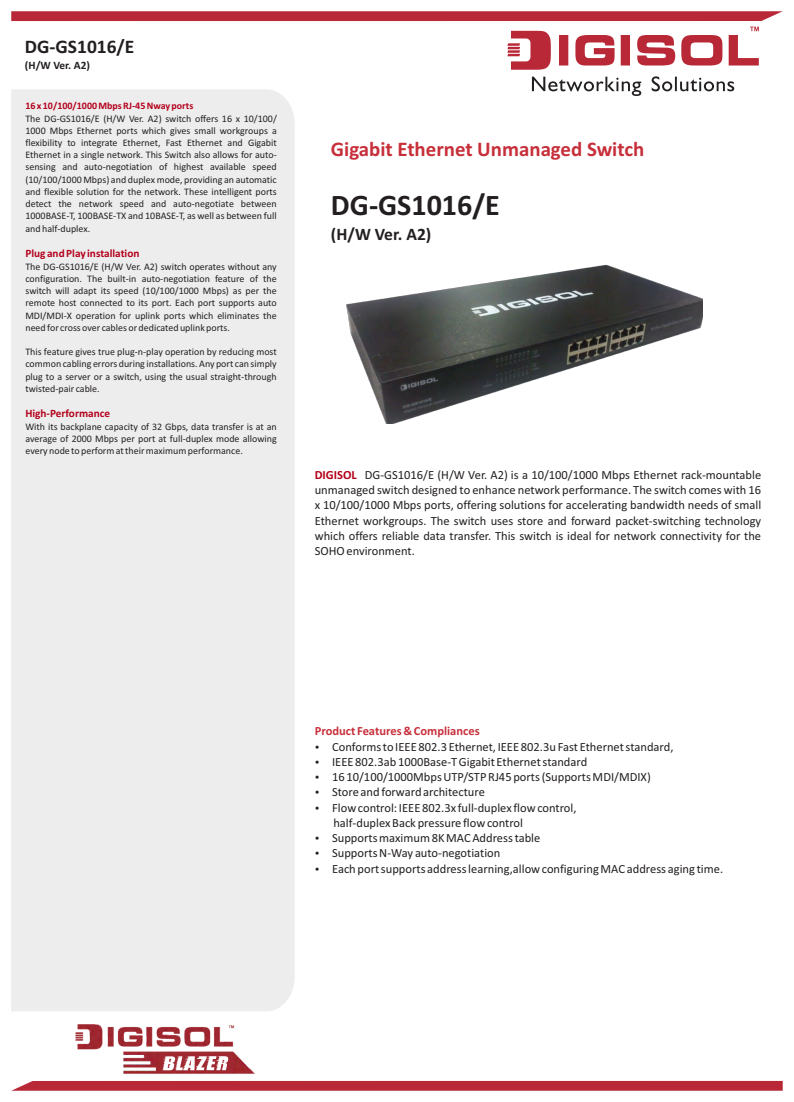
<style>
.page{position:relative;width:794px;height:1102px;background:#fff}
.page>*{position:absolute;margin:0;border:0;box-sizing:border-box;transform-origin:0 0}
.t1{font:700 30px "Calibri";color:#231f20}
.t2{font:700 20.88px "Calibri";color:#c72f3a}
.t3{font:700 19.25px "Calibri";color:#231f20}
.t4{font:700 17.5px "Calibri";color:#231f20}
.t5{font:12.5px/15.2px "Calibri";color:#231f20;text-align:justify}
.t6{font:700 12.5px "Calibri";color:#c72f3a}
.t7{font:700 11.25px "Calibri";color:#b3001a}
.t8{font:700 11.25px "Calibri";color:#231f20}
.t9{font:10px/12.2px "Calibri";color:#231f20;text-align:justify}
.t10{font:700 10px "Calibri";color:#b3001a}
.s1{font-weight:700;color:#b3001a}
</style>
<div class="page">
<svg style="left:11px;top:11px;width:771px;height:10px"></svg>
<svg style="left:11px;top:1081px;width:771px;height:10px"></svg>
<div style="left:11px;top:89px;width:284px;height:922px;background:#ededee"></div>
<img style="left:75px;top:1024px;width:180px;height:50px">
<svg style="left:159px;top:1054px;width:73px;height:18px"></svg>
<svg style="left:162px;top:1056px;width:66px;height:14px"></svg>
<svg style="left:507px;top:27px;width:251px;height:43px"></svg>
<svg style="left:532px;top:76px;width:202px;height:20px"></svg>
<img style="left:346px;top:265px;width:356px;height:158px">
<h3 class="t3" style="left:25px;top:38px;width:111px">DG-GS1016/E</h3>
<p class="t8" style="left:25px;top:60px;width:67px">(H/W Ver. A2)</p>
<p class="t10" style="left:25px;top:102px;width:169px">16 x 10/100/1000 Mbps RJ-45 Nway ports</p>
<p class="t9" style="left:25px;top:113px;width:253px">The DG-GS1016/E (H/W Ver. A2) switch offers 16 x 10/100/ 1000 Mbps Ethernet ports which gives small workgroups a flexibility to integrate Ethernet, Fast Ethernet and Gigabit Ethernet in a single network. This Switch also allows for auto&shy;sensing and auto-negotiation of highest available speed (10/100/1000 Mbps) and duplex mode, providing an automatic and flexible solution for the network. These intelligent ports detect the network speed and auto-negotiate between 1000BASE-T, 100BASE-TX and 10BASE-T, as well as between full and half-duplex.</p>
<p class="t7" style="left:25px;top:249px;width:115px">Plug and Play installation</p>
<p class="t9" style="left:25px;top:261px;width:253px">The DG-GS1016/E (H/W Ver. A2) switch operates without any configuration. The built-in auto-negotiation feature of the switch will adapt its speed (10/100/1000 Mbps) as per the remote host connected to its port. Each port supports auto MDI/MDI-X operation for uplink ports which eliminates the need for cross over cables or dedicated uplink ports.</p>
<p class="t9" style="left:25px;top:346px;width:253px">This feature gives true plug-n-play operation by reducing most common cabling errors during installations. Any port can simply plug to a server or a switch, using the usual straight-through twisted-pair cable.</p>
<p class="t7" style="left:25px;top:409px;width:86px">High-Performance</p>
<p class="t9" style="left:25px;top:421px;width:253px">With its backplane capacity of 32 Gbps, data transfer is at an average of 2000 Mbps per port at full-duplex mode allowing every node to perform at their maximum performance.</p>
<h2 class="t2" style="left:331px;top:140px;width:315px">Gigabit Ethernet Unmanaged Switch</h2>
<h1 class="t1" style="left:331px;top:193px;width:170px">DG-GS1016/E</h1>
<h3 class="t4" style="left:331px;top:227px;width:102px">(H/W Ver. A2)</h3>
<p class="t5" style="left:315px;top:468px;width:448px"><span class="s1">DIGISOL</span> DG-GS1016/E (H/W Ver. A2) is a 10/100/1000 Mbps Ethernet rack-mountable unmanaged switch designed to enhance network performance. The switch comes with 16 x 10/100/1000 Mbps ports, offering solutions for accelerating bandwidth needs of small Ethernet workgroups. The switch uses store and forward packet-switching technology which offers reliable data transfer. This switch is ideal for network connectivity for the SOHO environment.</p>
<p class="t6" style="left:315px;top:726px;width:166px">Product Features &amp; Compliances</p>
<p class="t5" style="left:332px;top:740px;width:392px;text-align:left">Conforms to IEEE 802.3 Ethernet, IEEE 802.3u Fast Ethernet standard,<br>IEEE 802.3ab 1000Base-T Gigabit Ethernet standard<br>16 10/100/1000Mbps UTP/STP RJ45 ports (Supports MDI/MDIX)<br>Store and forward architecture<br>Flow control: IEEE 802.3x full-duplex flow control,<br>half-duplex Back pressure flow control<br>Supports maximum 8K MAC Address table<br>Supports N-Way auto-negotiation<br>Each port supports address learning,allow configuring MAC address aging time.</p>
</div>
